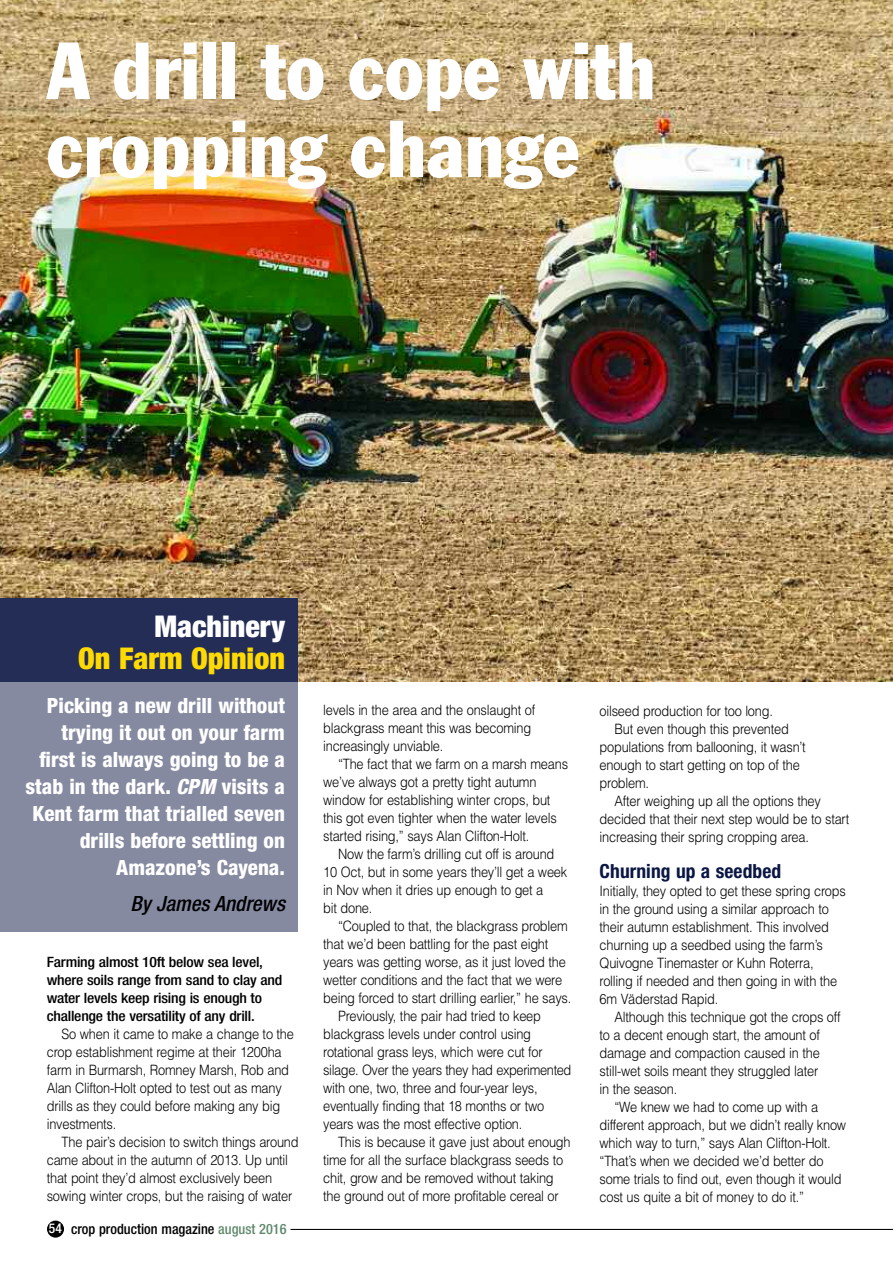
<style>
.page{position:relative;width:893px;height:1263px;background:#fff}
.page>*{position:absolute;margin:0;border:0;box-sizing:border-box;transform-origin:0 0}
.t1{font:condensed 79.5px/78px "Franklin Gothic";color:#fff}
.t2{font:900 condensed 30px "Helvetica Neue";color:#ffd902}
.t3{font:900 condensed 30px "Helvetica Neue";color:#fff}
.t4{font:800 condensed 21px/27px "Helvetica Neue";color:#fff;text-align:right}
.t5{font:italic 500 condensed 21px "Helvetica Neue";color:#000}
.t6{font:700 condensed 19.5px "Helvetica Neue";letter-spacing:.005em;color:#0a1643}
.t7{font:300 14.25px/18px "Helvetica";letter-spacing:-.015em;color:#000;scale:.9 1}
.t8{font:500 condensed 14.25px/18px "Helvetica Neue";letter-spacing:-.015em;color:#000;scale:1.1 1}
.t9{font:500 condensed 14.25px "Helvetica Neue";letter-spacing:-.015em;color:#000}
.s1{font-style:italic}
.s2{font-size:13.5px;color:#fff}
.s3{color:#60896c}
</style>
<div class="page">
<img style="left:0;top:0;width:893px;height:681px">
<div style="left:0;top:680px;width:298px;height:252px;background:#858aa1"></div>
<div style="left:0;top:599px;width:298px;height:83px;background:#232d55"></div>
<div style="left:47px;top:1220px;width:17px;height:17px;background:#000;border-radius:50%"></div>
<hr style="left:290px;top:1229px;width:603px;height:1px;background:#000">
<h1 class="t1" style="left:47px;top:38px;width:610px">A drill to cope with cropping change</h1>
<h2 class="t3" style="left:154px;top:616px;width:132px">Machinery</h2>
<h2 class="t2" style="left:78px;top:647px;width:208px">On Farm Opinion</h2>
<h3 class="t4" style="left:26px;top:694px;width:261px">Picking a new drill without trying it out on your farm first is always going to be a stab in the dark. <span class="s1">CPM</span> visits a<br>Kent farm that trialled seven drills before settling on<br>Amazone’s Cayena.</h3>
<h3 class="t5" style="left:130px;top:895px;width:156px">By James Andrews</h3>
<p class="t8" style="left:47px;top:954px;width:216px">Farming almost 10ft below sea level, where soils range from sand to clay and water levels keep rising is enough to challenge the versatility of any drill.</p>
<p class="t7" style="left:47px;top:1025px;width:276px;text-indent:15px">So when it came to make a change to the crop establishment regime at their 1200ha farm in Burmarsh, Romney Marsh, Rob and Alan Clifton-Holt opted to test out as many drills as they could before making any big investments.</p>
<p class="t7" style="left:47px;top:1133px;width:281px;text-indent:15px">The pair’s decision to switch things around came about in the autumn of 2013. Up until that point they’d almost exclusively been sowing winter crops, but the raising of water</p>
<p class="t9" style="left:49px;top:1224px;width:239px"><span class="s2">54</span> crop production magazine <span class="s3">august 2016</span></p>
<p class="t7" style="left:323px;top:701px;width:237px">levels in the area and the onslaught of blackgrass meant this was becoming increasingly unviable.</p>
<p class="t7" style="left:323px;top:755px;width:274px;text-indent:15px">“The fact that we farm on a marsh means we’ve always got a pretty tight autumn window for establishing winter crops, but this got even tighter when the water levels started rising,” says Alan Clifton-Holt.</p>
<p class="t7" style="left:323px;top:845px;width:273px;text-indent:15px">Now the farm’s drilling cut off is around<br>10 Oct, but in some years they’ll get a week in Nov when it dries up enough to get a<br>bit done.</p>
<p class="t7" style="left:338px;top:917px;width:257px">“Coupled to that, the blackgrass problem</p>
<p class="t7" style="left:323px;top:935px;width:252px">that we’d been battling for the past eight</p>
<p class="t7" style="left:323px;top:953px;width:271px">years was getting worse, as it just loved the</p>
<p class="t7" style="left:323px;top:971px;width:267px">wetter conditions and the fact that we were</p>
<p class="t7" style="left:323px;top:989px;width:277px">being forced to start drilling earlier,” he says.</p>
<p class="t7" style="left:338px;top:1007px;width:227px">Previously, the pair had tried to keep</p>
<p class="t7" style="left:323px;top:1025px;width:233px">blackgrass levels under control using</p>
<p class="t7" style="left:323px;top:1043px;width:246px">rotational grass leys, which were cut for</p>
<p class="t7" style="left:323px;top:1061px;width:277px">silage. Over the years they had experimented</p>
<p class="t7" style="left:323px;top:1079px;width:240px">with one, two, three and four-year leys,</p>
<p class="t7" style="left:323px;top:1097px;width:247px">eventually finding that 18 months or two</p>
<p class="t7" style="left:323px;top:1115px;width:223px">years was the most effective option.</p>
<p class="t7" style="left:338px;top:1133px;width:260px">This is because it gave just about enough</p>
<p class="t7" style="left:323px;top:1151px;width:268px">time for all the surface blackgrass seeds to</p>
<p class="t7" style="left:323px;top:1169px;width:258px">chit, grow and be removed without taking</p>
<p class="t7" style="left:323px;top:1187px;width:263px">the ground out of more profitable cereal or</p>
<p class="t7" style="left:600px;top:702px;width:194px">oilseed production for too long.</p>
<p class="t7" style="left:614px;top:720px;width:195px">But even though this prevented</p>
<p class="t7" style="left:600px;top:738px;width:230px">populations from ballooning, it wasn’t</p>
<p class="t7" style="left:600px;top:756px;width:224px">enough to start getting on top of the</p>
<p class="t7" style="left:600px;top:774px;width:57px">problem.</p>
<p class="t7" style="left:614px;top:792px;width:231px">After weighing up all the options they</p>
<p class="t7" style="left:600px;top:810px;width:279px">decided that their next step would be to start</p>
<p class="t7" style="left:600px;top:828px;width:234px">increasing their spring cropping area.</p>
<h3 class="t6" style="left:600px;top:864px;width:183px">Churning up a seedbed</h3>
<p class="t7" style="left:600px;top:882px;width:275px">Initially, they opted to get these spring crops in the ground using a similar approach to their autumn establishment. This involved churning up a seedbed using the farm’s Quivogne Tinemaster or Kuhn Roterra, rolling if needed and then going in with the 6m Väderstad Rapid.</p>
<p class="t7" style="left:614px;top:1008px;width:253px">Although this technique got the crops off</p>
<p class="t7" style="left:600px;top:1026px;width:246px">to a decent enough start, the amount of</p>
<p class="t7" style="left:600px;top:1044px;width:246px">damage and compaction caused in the</p>
<p class="t7" style="left:600px;top:1062px;width:245px">still-wet soils meant they struggled later</p>
<p class="t7" style="left:600px;top:1080px;width:88px">in the season.</p>
<p class="t7" style="left:614px;top:1098px;width:228px">“We knew we had to come up with a</p>
<p class="t7" style="left:600px;top:1116px;width:275px">different approach, but we didn’t really know</p>
<p class="t7" style="left:600px;top:1134px;width:258px">which way to turn,” says Alan Clifton-Holt.</p>
<p class="t7" style="left:600px;top:1152px;width:250px">“That’s when we decided we’d better do</p>
<p class="t7" style="left:600px;top:1170px;width:270px">some trials to find out, even though it would</p>
<p class="t7" style="left:600px;top:1188px;width:229px">cost us quite a bit of money to do it.”</p>
</div>
